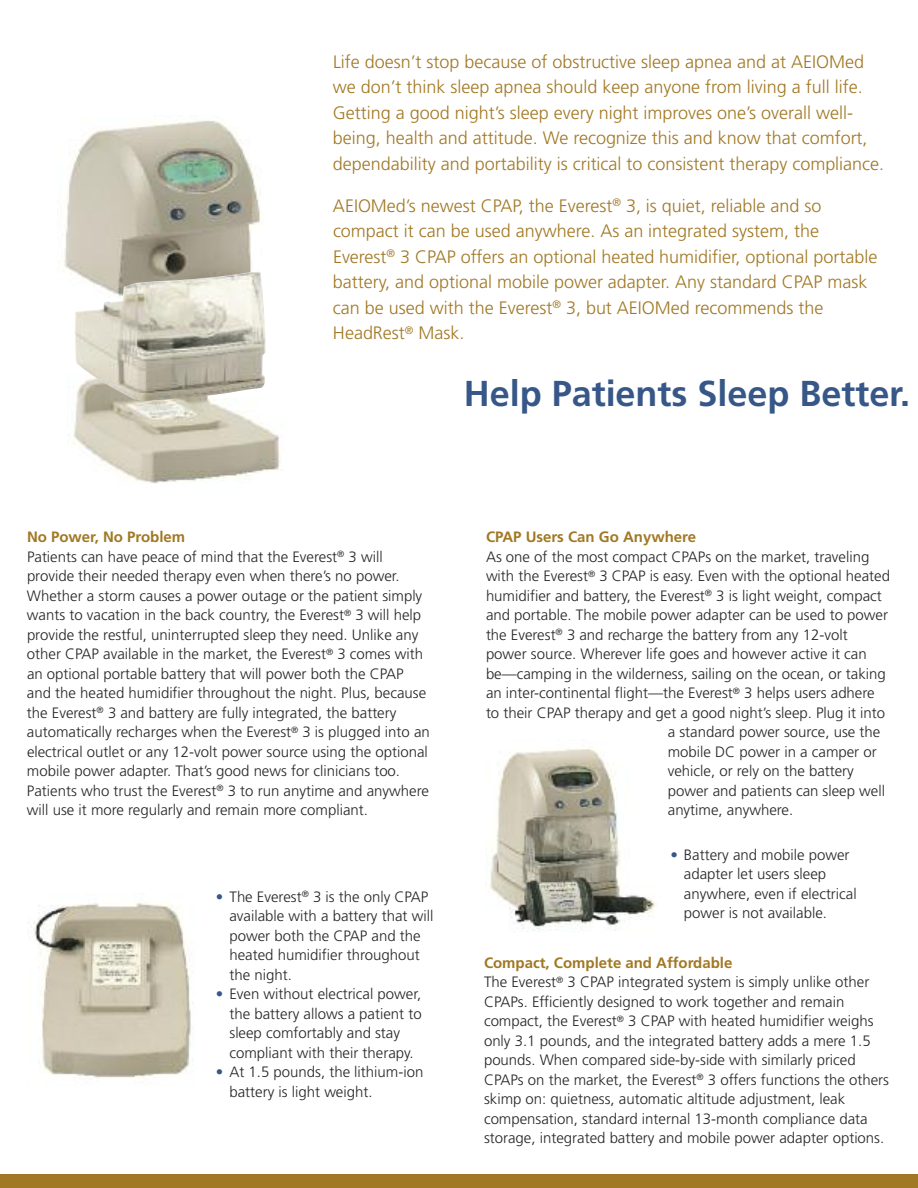
<style>
.page{position:relative;width:918px;height:1188px;background:#fff}
.page>*{position:absolute;margin:0;border:0;box-sizing:border-box;transform-origin:0 0}
.t1{font:700 36px "Frutiger LT";color:#375788}
.t2{font:300 18px/25.5px "Frutiger LT";color:#a17824}
.t3{font:300 15px/19.5px "Frutiger LT";color:#272627}
.t4{font:700 15px "Frutiger LT";color:#a17824}
.s1{font-weight:700;color:#a17824}
.s2{color:#375788}
</style>
<div class="page">
<img style="left:73px;top:401px;width:208px;height:83px">
<img style="left:28px;top:902px;width:165px;height:176px">
<img style="left:64px;top:120px;width:198px;height:152px">
<img style="left:74px;top:271px;width:192px;height:130px">
<img style="left:486px;top:747px;width:169px;height:184px">
<div style="left:0;top:1174px;width:918px;height:14px;background:#a17824"></div>
<p class="t2" style="left:333px;top:50px;width:553px">Life doesn’t stop because of obstructive sleep apnea and at AEIOMed we don’t think sleep apnea should keep anyone from living a full life.<br>Getting a good night’s sleep every night improves one’s overall well&shy;being, health and attitude. We recognize this and know that comfort, dependability and portability is critical to consistent therapy compliance.</p>
<p class="t2" style="left:333px;top:194px;width:546px">AEIOMed’s newest CPAP, the Everest<sup>®</sup> 3, is quiet, reliable and so compact it can be used anywhere. As an integrated system, the Everest<sup>®</sup> 3 CPAP offers an optional heated humidifier, optional portable battery, and optional mobile power adapter. Any standard CPAP mask can be used with the Everest<sup>®</sup> 3, but AEIOMed recommends the HeadRest<sup>®</sup> Mask.</p>
<h1 class="t1" style="left:464px;top:379px;width:448px">Help Patients Sleep Better.</h1>
<p class="t3" style="left:27px;top:528px;width:404px"><span class="s1">No Power, No Problem<br></span>Patients can have peace of mind that the Everest<sup>®</sup> 3 will provide their needed therapy even when there’s no power.<br>Whether a storm causes a power outage or the patient simply wants to vacation in the back country, the Everest<sup>®</sup> 3 will help provide the restful, uninterrupted sleep they need. Unlike any other CPAP available in the market, the Everest<sup>®</sup> 3 comes with an optional portable battery that will power both the CPAP and the heated humidifier throughout the night. Plus, because the Everest<sup>®</sup> 3 and battery are fully integrated, the battery automatically recharges when the Everest<sup>®</sup> 3 is plugged into an electrical outlet or any 12-volt power source using the optional mobile power adapter. That’s good news for clinicians too.<br>Patients who trust the Everest<sup>®</sup> 3 to run anytime and anywhere will use it more regularly and remain more compliant.</p>
<p class="t4" style="left:486px;top:531px;width:212px">CPAP Users Can Go Anywhere</p>
<p class="t3" style="left:486px;top:548px;width:385px">As one of the most compact CPAPs on the market, traveling</p>
<p class="t3" style="left:486px;top:567px;width:406px">with the Everest<sup>®</sup> 3 CPAP is easy. Even with the optional heated</p>
<p class="t3" style="left:486px;top:587px;width:397px">humidifier and battery, the Everest<sup>®</sup> 3 is light weight, compact</p>
<p class="t3" style="left:486px;top:606px;width:404px">and portable. The mobile power adapter can be used to power</p>
<p class="t3" style="left:486px;top:626px;width:363px">the Everest<sup>®</sup> 3 and recharge the battery from any 12-volt</p>
<p class="t3" style="left:486px;top:645px;width:382px">power source. Wherever life goes and however active it can</p>
<p class="t3" style="left:486px;top:665px;width:401px">be—camping in the wilderness, sailing on the ocean, or taking</p>
<p class="t3" style="left:486px;top:684px;width:390px">an inter-continental flight—the Everest<sup>®</sup> 3 helps users adhere</p>
<p class="t3" style="left:486px;top:704px;width:401px">to their CPAP therapy and get a good night’s sleep. Plug it into</p>
<p class="t3" style="left:668px;top:723px;width:214px">a standard power source, use the</p>
<p class="t3" style="left:668px;top:743px;width:210px">mobile DC power in a camper or</p>
<p class="t3" style="left:668px;top:762px;width:188px">vehicle, or rely on the battery</p>
<p class="t3" style="left:668px;top:782px;width:219px">power and patients can sleep well</p>
<p class="t3" style="left:668px;top:801px;width:127px">anytime, anywhere.</p>
<p class="t3" style="left:229px;top:888px;width:205px;text-indent:-14px"><span class="s2">•</span> The Everest<sup>®</sup> 3 is the only CPAP available with a battery that will power both the CPAP and the heated humidifier throughout the night.</p>
<p class="t3" style="left:229px;top:985px;width:194px;text-indent:-14px"><span class="s2">•</span> Even without electrical power, the battery allows a patient to sleep comfortably and stay compliant with their therapy.</p>
<p class="t3" style="left:229px;top:1063px;width:195px;text-indent:-14px"><span class="s2">•</span> At 1.5 pounds, the lithium-ion battery is light weight.</p>
<p class="t3" style="left:684px;top:846px;width:174px;text-indent:-14px"><span class="s2">•</span> Battery and mobile power adapter let users sleep anywhere, even if electrical power is not available.</p>
<p class="t3" style="left:484px;top:954px;width:407px"><span class="s1">Compact, Complete and Affordable<br></span>The Everest<sup>®</sup> 3 CPAP integrated system is simply unlike other CPAPs. Efficiently designed to work together and remain compact, the Everest<sup>®</sup> 3 CPAP with heated humidifier weighs only 3.1 pounds, and the integrated battery adds a mere 1.5 pounds. When compared side-by-side with similarly priced CPAPs on the market, the Everest<sup>®</sup> 3 offers functions the others skimp on: quietness, automatic altitude adjustment, leak compensation, standard internal 13-month compliance data storage, integrated battery and mobile power adapter options.</p>
</div>
